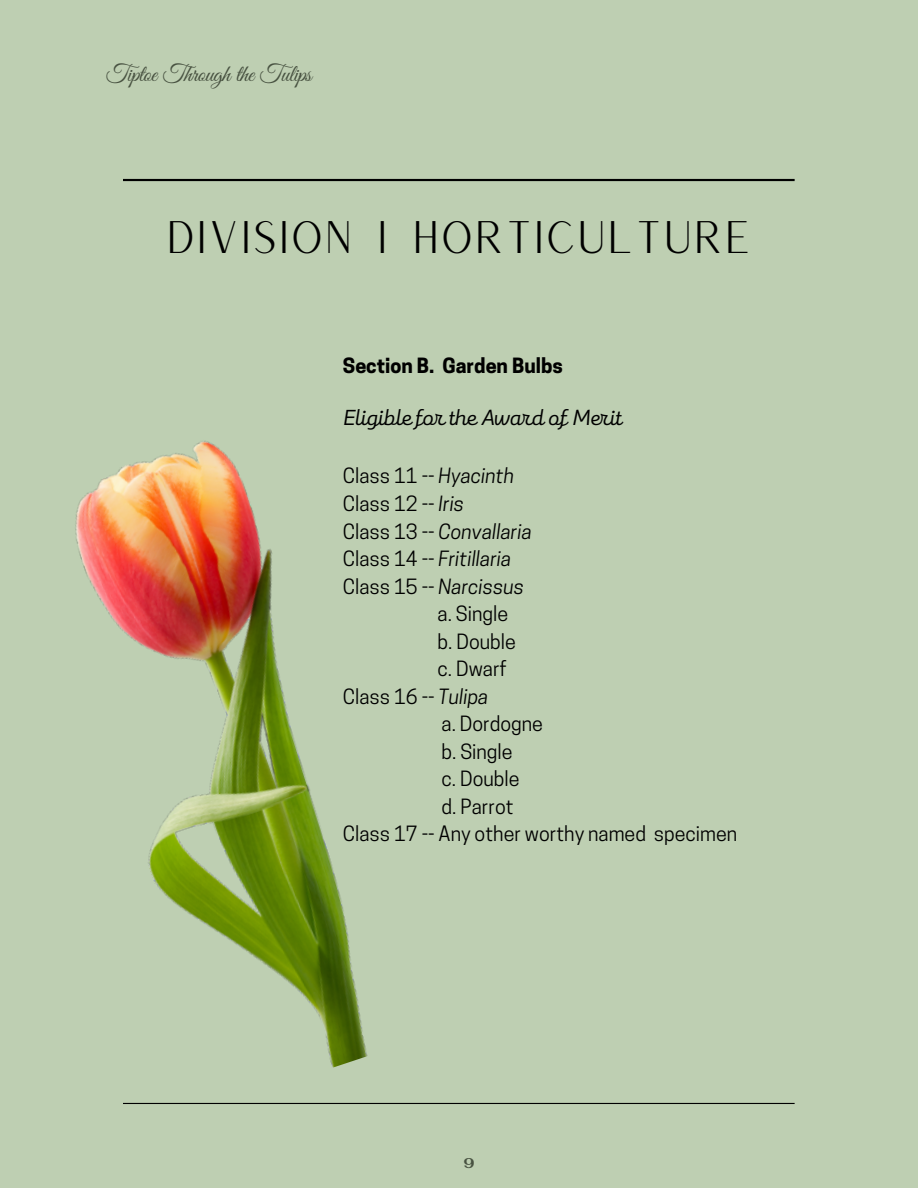
<style>
.page{position:relative;width:918px;height:1188px;background:#becfb2}
.page>*{position:absolute;margin:0;border:0;box-sizing:border-box;transform-origin:0 0}
.t1{font:44.4px "Versailles";color:#000}
.t2{font:24px "Great Vibes";letter-spacing:-.015em;color:#485241}
.t3{font:22.5px "Mixa";color:#000}
.t4{font:19.8px "Cooper Hewitt";color:#000}
.t5{font:italic 19.8px "Cooper Hewitt";color:#000}
.t6{font:700 19.8px "Cooper Hewitt";color:#000}
.t7{font:700 14.1px "Fahkwang";color:#485241}
.s1{font-style:italic}
.s2{font-style:normal}
</style>
<div class="page">
<hr style="left:123px;top:179px;width:672px;height:1px;background:#000">
<hr style="left:123px;top:180px;width:672px;height:1px;background:#000">
<hr style="left:123px;top:1103px;width:672px;height:1px;background:#000">
<img style="left:75px;top:441px;width:357px;height:662px">
<p class="t2" style="left:106px;top:61px;width:207px">Tiptoe Through the Tulips</p>
<h1 class="t1" style="left:166px;top:208px;width:588px">DIVISION I HORTICULTURE</h1>
<p class="t6" style="left:343px;top:359px;width:222px">Section B. Garden Bulbs</p>
<p class="t3" style="left:343px;top:403px;width:281px">Eligible for the Award of Merit</p>
<p class="t4" style="left:343px;top:469px;width:173px">Class 11 -- <span class="s1">Hyacinth</span></p>
<p class="t4" style="left:343px;top:496px;width:123px">Class 12 -- <span class="s1">Iris</span></p>
<p class="t5" style="left:343px;top:524px;width:190px"><span class="s2">Class 13 --</span> Convallaria</p>
<p class="t5" style="left:343px;top:551px;width:170px"><span class="s2">Class 14 --</span> Fritillaria</p>
<p class="t4" style="left:343px;top:579px;width:183px">Class 15 -- <span class="s1">Narcissus</span></p>
<p class="t4" style="left:438px;top:606px;width:72px">a. Single</p>
<p class="t4" style="left:438px;top:634px;width:80px">b. Double</p>
<p class="t4" style="left:438px;top:661px;width:71px">c. Dwarf</p>
<p class="t4" style="left:343px;top:689px;width:147px">Class 16 -- <span class="s1">Tulipa</span></p>
<p class="t4" style="left:442px;top:716px;width:103px">a. Dordogne</p>
<p class="t4" style="left:442px;top:744px;width:72px">b. Single</p>
<p class="t4" style="left:442px;top:771px;width:79px">c. Double</p>
<p class="t4" style="left:442px;top:799px;width:74px">d. Parrot</p>
<p class="t4" style="left:343px;top:826px;width:396px">Class 17 -- Any other worthy named specimen</p>
<p class="t7" style="left:464px;top:1154px;width:12px">9</p>
</div>
